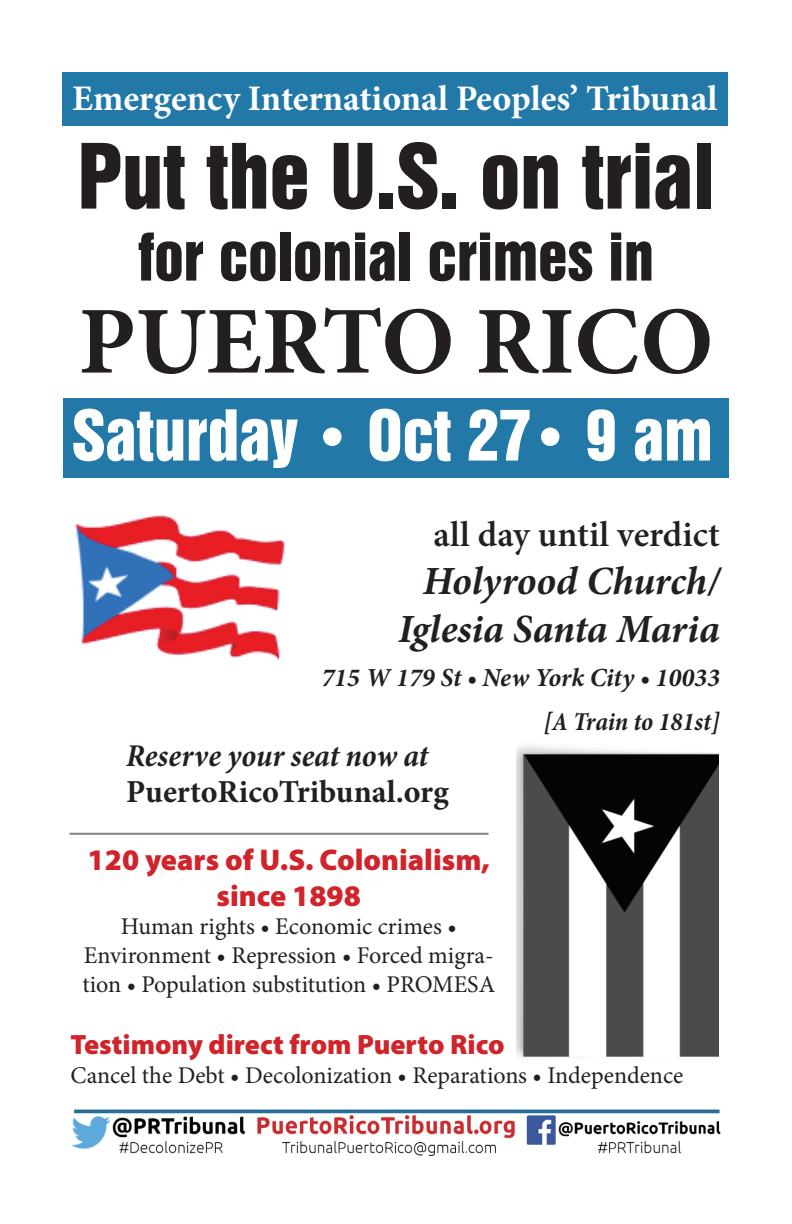
<style>
.page{position:relative;width:792px;height:1224px;background:#fff}
.page>*{position:absolute;margin:0;border:0;box-sizing:border-box;transform-origin:0 0}
.t1{font:700 96px "Minion Pro";color:#231f20}
.t2{font:82px "Swiss 921 BT Regular A";color:#231f20}
.t3{font:64px "Swiss 921 BT Regular A";color:#fff}
.t4{font:60px "Swiss 921 BT Regular A";color:#231f20}
.t5{font:italic 700 40px/48px "Minion Pro";letter-spacing:-.005em;color:#231f20;text-align:right}
.t6{font:700 36px "Minion Pro";color:#fff}
.t7{font:600 36px "Minion Pro";color:#231f20}
.t8{font:700 32px "Minion Pro";color:#231f20}
.t9{font:italic 700 condensed 32px "Minion Pro";letter-spacing:.005em;color:#231f20}
.t10{font:900 30px/36px "Myriad Pro";color:#d1232a;text-align:center}
.t11{font:900 28px "Myriad Pro";color:#d1232a}
.t12{font:italic 700 26px "Minion Pro";color:#231f20}
.t13{font:italic 700 condensed 26px "Minion Pro";letter-spacing:-.005em;color:#231f20}
.t14{font:24px/28.8px "Minion Pro";color:#231f20;text-align:center}
</style>
<div class="page">
<div style="left:63px;top:399px;width:666px;height:79px;background:#2279a8"></div>
<div style="left:62px;top:72px;width:665px;height:53px;background:#2279a8"></div>
<img style="left:71px;top:1109px;width:650px;height:47px">
<img style="left:75px;top:515px;width:210px;height:144px">
<img style="left:516px;top:745px;width:203px;height:313px">
<hr style="left:70px;top:833px;width:419px;height:2px;background:#808285">
<h3 class="t6" style="left:72px;top:73px;width:647px">Emergency International Peoples’ Tribunal</h3>
<h2 class="t2" style="left:78px;top:123px;width:638px">Put the U.S. on trial</h2>
<h3 class="t4" style="left:138px;top:218px;width:517px">for colonial crimes in</h3>
<h1 class="t1" style="left:78px;top:274px;width:637px">PUERTO RICO</h1>
<h3 class="t3" style="left:72px;top:394px;width:642px">Saturday • Oct 27• 9 am</h3>
<h3 class="t7" style="left:434px;top:509px;width:288px">all day until verdict</h3>
<h3 class="t5" style="left:398px;top:556px;width:323px">Holyrood Church/<br>Iglesia Santa Maria</h3>
<p class="t12" style="left:321px;top:659px;width:400px">715 W 179 St • New York City • 10033</p>
<p class="t13" style="left:543px;top:703px;width:178px">[A Train to 181st]</p>
<h3 class="t9" style="left:126px;top:733px;width:304px">Reserve your seat now at</h3>
<h3 class="t8" style="left:126px;top:769px;width:325px">PuertoRicoTribunal.org</h3>
<p class="t10" style="left:88px;top:840px;width:404px">120 years of U.S. Colonialism, since 1898</p>
<p class="t14" style="left:82px;top:913px;width:414px">Human rights • Economic crimes •<br>Environment • Repression • Forced migra&shy;tion • Population substitution • PROMESA</p>
<p class="t11" style="left:71px;top:1026px;width:435px">Testimony direct from Puerto Rico</p>
<p class="t14" style="left:71px;top:1061px;width:614px">Cancel the Debt • Decolonization • Reparations • Independence</p>
</div>
